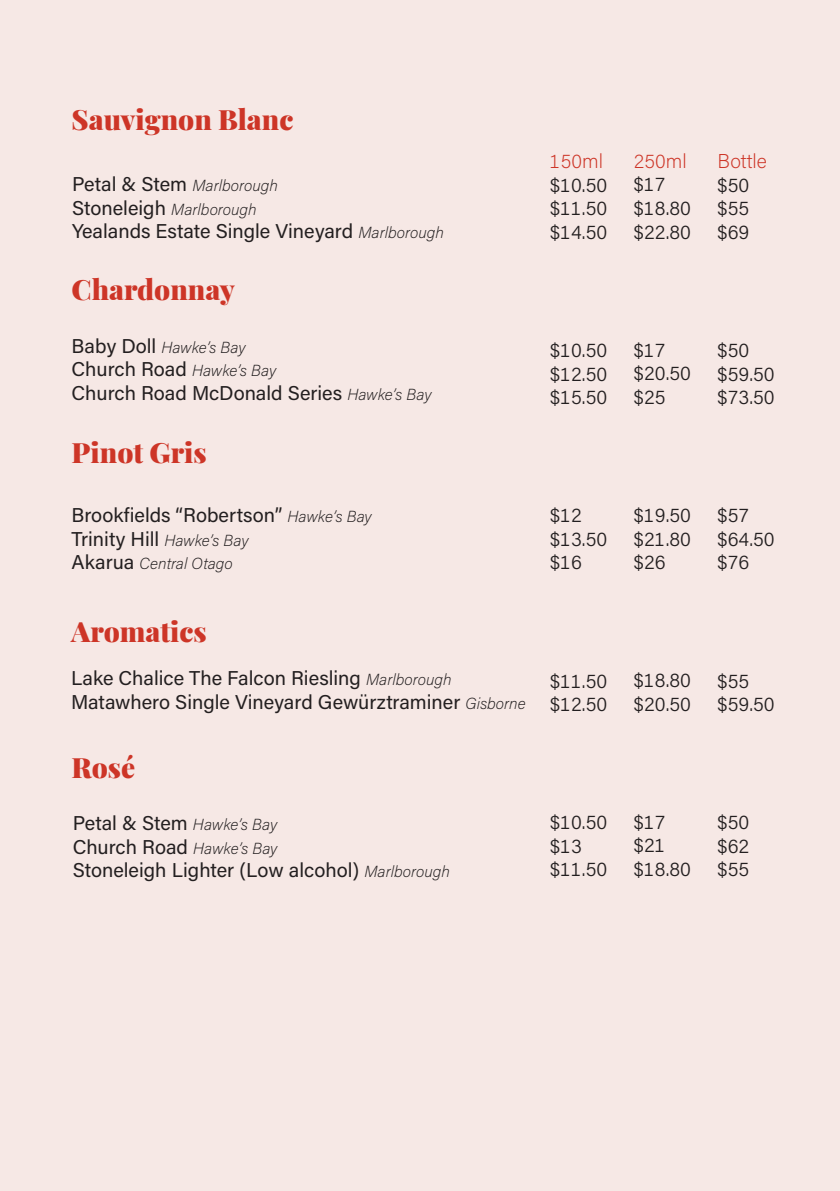
<style>
.page{position:relative;width:840px;height:1191px;background:#fff}
.page>*{position:absolute;margin:0;border:0;box-sizing:border-box;transform-origin:0 0}
.t1{font:900 28px "Playfair Display";color:#cd3527}
.Body_Text_-_Left{font:20px/23.6px "Acumin Pro";color:#231f20}
.Body_Text_-_Left-2{font:300 20px/23.6px "Acumin Pro";color:#231f20}
.Body_Text_-_Left-3{font:italic 200 16px/23.6px "Acumin Pro";color:#231f20}
.s1{font-weight:400;font-style:normal;font-size:20px}
.s2{font-weight:200;font-style:italic;font-size:16px}
.s3{font-weight:200;color:#cd3527}
</style>
<div class="page">
<div style="left:0;top:0;width:839px;height:1191px;background:#f6e8e5"></div>
<p class="t1" style="left:72px;top:97px;width:223px">Sauvignon Blanc</p>
<p class="Body_Text_-_Left-3" style="left:72px;top:173px;width:207px"><span class="s1">Petal &amp; Stem</span> Marlborough<br><span class="s1">Stoneleigh</span> Marlborough</p>
<p class="Body_Text_-_Left" style="left:72px;top:219px;width:373px">Yealands Estate Single Vineyard <span class="s2">Marlborough</span></p>
<p class="t1" style="left:72px;top:267px;width:165px">Chardonnay</p>
<p class="Body_Text_-_Left-3" style="left:72px;top:335px;width:176px"><span class="s1">Baby Doll</span> Hawke’s Bay</p>
<p class="Body_Text_-_Left" style="left:72px;top:357px;width:361px">Church Road <span class="s2">Hawke’s Bay<br></span>Church Road McDonald Series <span class="s2">Hawke’s Bay</span></p>
<p class="t1" style="left:72px;top:431px;width:136px">Pinot Gris</p>
<p class="Body_Text_-_Left" style="left:72px;top:502px;width:302px">Brookfields “Robertson” <span class="s2">Hawke’s Bay<br></span>Trinity Hill <span class="s2">Hawke’s Bay</span></p>
<p class="Body_Text_-_Left-3" style="left:72px;top:551px;width:163px"><span class="s1">Akarua</span> Central Otago</p>
<p class="t1" style="left:71px;top:609px;width:137px">Aromatics</p>
<p class="Body_Text_-_Left" style="left:71px;top:665px;width:455px">Lake Chalice The Falcon Riesling <span class="s2">Marlborough<br></span>Matawhero Single Vineyard Gewürztraminer <span class="s2">Gisborne</span></p>
<p class="t1" style="left:72px;top:745px;width:65px">Rosé</p>
<p class="Body_Text_-_Left" style="left:73px;top:810px;width:378px">Petal &amp; Stem <span class="s2">Hawke’s Bay<br></span>Church Road <span class="s2">Hawke’s Bay<br></span>Stoneleigh Lighter (Low alcohol) <span class="s2">Marlborough</span></p>
<p class="Body_Text_-_Left-2" style="left:550px;top:149px;width:58px"><span class="s3">150ml </span>$10.50 $11.50 $14.50</p>
<p class="Body_Text_-_Left-2" style="left:550px;top:337px;width:58px;text-align:justify">$10.50 $12.50 $15.50</p>
<p class="Body_Text_-_Left-2" style="left:550px;top:503px;width:58px">$12 $13.50 $16</p>
<p class="Body_Text_-_Left-2" style="left:550px;top:668px;width:58px">$11.50 $12.50</p>
<p class="Body_Text_-_Left-2" style="left:550px;top:809px;width:58px">$10.50 $13 $11.50</p>
<p class="Body_Text_-_Left-2" style="left:633px;top:148px;width:58px"><span class="s3">250ml </span>$17 $18.80 $22.80</p>
<p class="Body_Text_-_Left-2" style="left:633px;top:337px;width:58px">$17 $20.50 $25</p>
<p class="Body_Text_-_Left-2" style="left:633px;top:502px;width:58px;text-align:justify">$19.50 $21.80 $26</p>
<p class="Body_Text_-_Left-2" style="left:633px;top:667px;width:58px">$18.80 $20.50</p>
<p class="Body_Text_-_Left-2" style="left:633px;top:809px;width:58px">$17 $21 $18.80</p>
<p class="Body_Text_-_Left-2" style="left:717px;top:149px;width:51px"><span class="s3">Bottle </span>$50 $55 $69</p>
<p class="Body_Text_-_Left-2" style="left:717px;top:337px;width:58px">$50 $59.50 $73.50</p>
<p class="Body_Text_-_Left-2" style="left:717px;top:503px;width:58px">$57 $64.50 $76</p>
<p class="Body_Text_-_Left-2" style="left:717px;top:668px;width:58px">$55 $59.50</p>
<p class="Body_Text_-_Left-2" style="left:717px;top:809px;width:33px;text-align:justify">$50 $62 $55</p>
</div>
